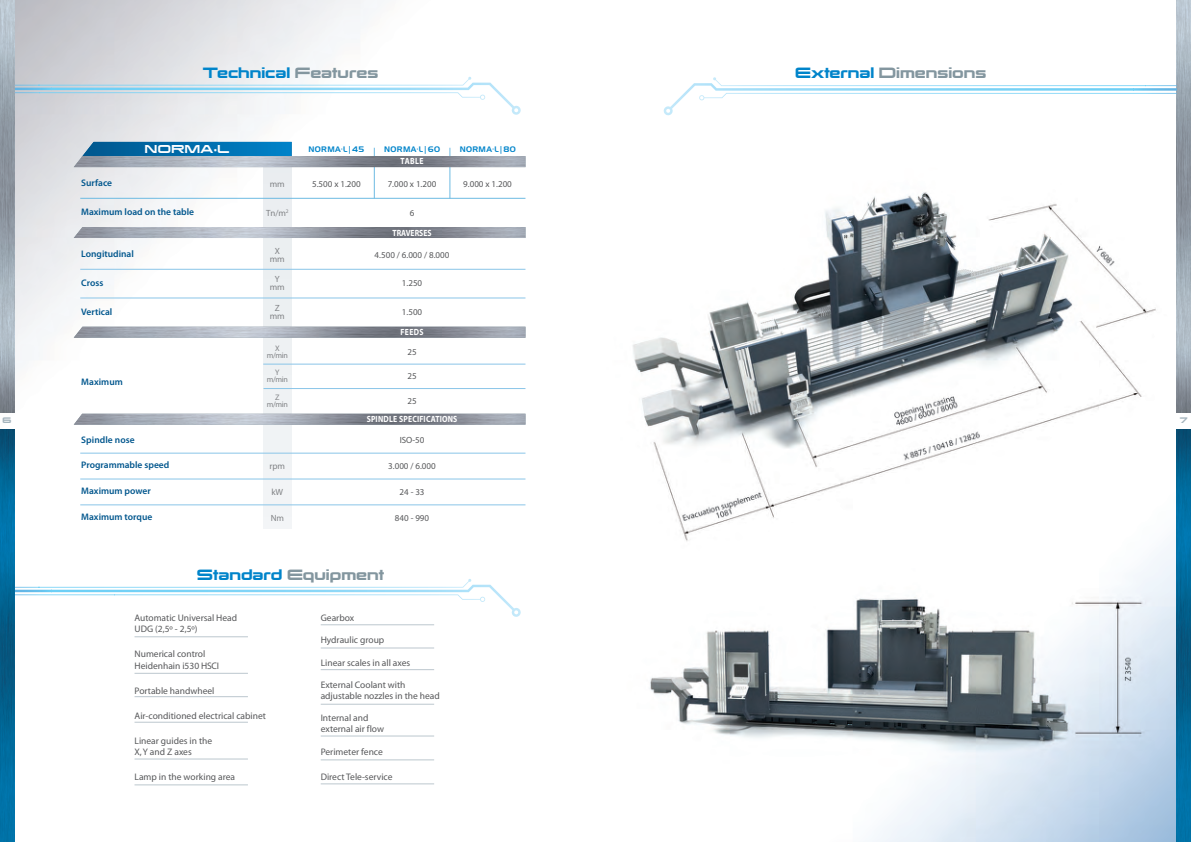
<style>
.page{position:relative;width:1191px;height:842px;background:#fff}
.page>*{position:absolute;margin:0;border:0;box-sizing:border-box;transform-origin:0 0}
.t1{font:13px "Korataki";color:#83969f}
.t2{font:13px "Korataki";color:#0084ca}
.t3{font:10px "Korataki";letter-spacing:.05em;color:#fff}
.t4{font:9.5px/11px "Myriad";color:#57585a}
.t5{font:600 9.5px "Myriad Pro";color:#00568d}
.t6{font:9px "Myriad";color:#57585a}
.t7{font:700 9px "Myriad";letter-spacing:.025em;color:#fff;scale:.85 1}
.t8{font:9px/8px "Myriad";letter-spacing:-.01em;color:#808285;text-align:center}
.t9{font:700 9px "Myriad";color:#fff;scale:.85 1}
.t10{font:8px "Slicker";letter-spacing:.05em;color:#0084ca}
.t11{font:8px/7px "Myriad";letter-spacing:-.04em;color:#808285;text-align:center}
.t12{font:7px "Korataki";color:#a3b3bc}
.s1{color:#83969f}
.s2{font-size:7px}
.s3{color:#0084ca}
</style>
<div class="page">
<img style="left:0;top:0;width:1191px;height:842px">
<svg style="left:14px;top:77px;width:507px;height:38px"></svg>
<svg style="left:14px;top:579px;width:507px;height:38px"></svg>
<img style="left:0;top:429px;width:14px;height:413px">
<img style="left:0;top:0;width:14px;height:412px">
<img style="left:1176px;top:429px;width:15px;height:413px">
<img style="left:1176px;top:0;width:15px;height:412px">
<div style="left:263px;top:156px;width:28px;height:373px;background:#eef1f3"></div>
<hr style="left:80px;top:198px;width:445px;height:1px;background:#6cbae2">
<hr style="left:80px;top:269px;width:445px;height:1px;background:#8ac5e8">
<hr style="left:80px;top:298px;width:445px;height:1px;background:#8ac5e8">
<img style="left:74px;top:414px;width:451px;height:11px">
<hr style="left:80px;top:453px;width:445px;height:1px;background:#8ac5e8">
<hr style="left:80px;top:479px;width:445px;height:1px;background:#8ac5e8">
<hr style="left:80px;top:505px;width:445px;height:1px;background:#8ac5e8">
<hr style="left:263px;top:364px;width:262px;height:1px;background:#8ac5e8">
<hr style="left:263px;top:388px;width:262px;height:1px;background:#8ac5e8">
<img style="left:74px;top:327px;width:451px;height:11px">
<hr style="left:374px;top:148px;width:1px;height:50px;background:#6cbae2">
<hr style="left:449px;top:148px;width:1px;height:50px;background:#6cbae2">
<svg style="left:74px;top:142px;width:451px;height:14px"></svg>
<img style="left:74px;top:156px;width:451px;height:11px">
<img style="left:74px;top:227px;width:451px;height:11px">
<svg style="left:663px;top:77px;width:513px;height:38px"></svg>
<hr style="left:134px;top:637px;width:114px;height:1px;background:#bcc7ce">
<hr style="left:134px;top:673px;width:114px;height:1px;background:#bcc7ce">
<hr style="left:134px;top:696px;width:114px;height:1px;background:#bcc7ce">
<hr style="left:134px;top:722px;width:114px;height:1px;background:#bcc7ce">
<hr style="left:134px;top:759px;width:114px;height:1px;background:#bcc7ce">
<hr style="left:134px;top:785px;width:114px;height:1px;background:#bcc7ce">
<hr style="left:321px;top:625px;width:113px;height:1px;background:#bcc7ce">
<hr style="left:321px;top:648px;width:113px;height:1px;background:#bcc7ce">
<hr style="left:321px;top:669px;width:113px;height:1px;background:#bcc7ce">
<hr style="left:321px;top:704px;width:113px;height:1px;background:#bcc7ce">
<hr style="left:321px;top:736px;width:113px;height:1px;background:#bcc7ce">
<hr style="left:321px;top:760px;width:113px;height:1px;background:#bcc7ce">
<hr style="left:321px;top:784px;width:113px;height:1px;background:#bcc7ce">
<h1 class="t2" style="left:202px;top:67px;width:177px">Technical <span class="s1">Features</span></h1>
<p class="t3" style="left:145px;top:144px;width:86px">NORMA<span class="s2">•</span>L</p>
<p class="t10" style="left:308px;top:144px;width:58px">NORMA•L|45</p>
<p class="t10" style="left:384px;top:144px;width:57px">NORMA•L|60</p>
<p class="t10" style="left:460px;top:144px;width:57px">NORMA•L|80</p>
<p class="t7" style="left:400px;top:158px;width:28px">TABLE</p>
<p class="t5" style="left:81px;top:180px;width:32px">Surface</p>
<p class="t5" style="left:81px;top:209px;width:114px">Maximum load on the table</p>
<p class="t6" style="left:410px;top:209px;width:6px">6</p>
<p class="t6" style="left:312px;top:180px;width:50px">5.500 x 1.200</p>
<p class="t6" style="left:388px;top:180px;width:50px">7.000 x 1.200</p>
<p class="t6" style="left:463px;top:180px;width:50px">9.000 x 1.200</p>
<p class="t8" style="left:270px;top:180px;width:16px">mm</p>
<p class="t8" style="left:266px;top:209px;width:24px">Tn/m<sup>2</sup></p>
<p class="t5" style="left:81px;top:251px;width:54px">Longitudinal</p>
<p class="t5" style="left:81px;top:279px;width:24px">Cross</p>
<p class="t8" style="left:270px;top:247px;width:16px">X mm</p>
<p class="t8" style="left:270px;top:276px;width:16px">Y mm</p>
<p class="t9" style="left:392px;top:229px;width:47px">TRAVERSES</p>
<p class="t6" style="left:375px;top:251px;width:76px">4.500 / 6.000 / 8.000</p>
<p class="t6" style="left:402px;top:280px;width:22px">1.250</p>
<p class="t8" style="left:270px;top:305px;width:16px">Z mm</p>
<p class="t5" style="left:81px;top:308px;width:33px">Vertical</p>
<p class="t6" style="left:402px;top:309px;width:22px">1.500</p>
<p class="t5" style="left:81px;top:378px;width:43px">Maximum</p>
<p class="t11" style="left:267px;top:345px;width:23px">X m/min</p>
<p class="t11" style="left:267px;top:370px;width:23px">Y m/min</p>
<p class="t11" style="left:267px;top:394px;width:23px">Z m/min</p>
<p class="t7" style="left:400px;top:329px;width:29px">FEEDS</p>
<p class="t6" style="left:407px;top:348px;width:11px">25</p>
<p class="t6" style="left:407px;top:373px;width:11px">25</p>
<p class="t6" style="left:407px;top:397px;width:11px">25</p>
<h1 class="t1" style="left:795px;top:67px;width:192px"><span class="s3">External</span> Dimensions</h1>
<p class="t7" style="left:367px;top:416px;width:108px">SPINDLE SPECIFICATIONS</p>
<p class="t12" style="left:3px;top:417px;width:10px">6</p>
<p class="t12" style="left:1179px;top:417px;width:9px">7</p>
<p class="t5" style="left:81px;top:436px;width:55px">Spindle nose</p>
<p class="t5" style="left:81px;top:462px;width:90px">Programmable speed</p>
<p class="t6" style="left:400px;top:437px;width:26px">ISO-50</p>
<p class="t8" style="left:270px;top:463px;width:17px">rpm</p>
<p class="t6" style="left:388px;top:462px;width:49px">3.000 / 6.000</p>
<p class="t5" style="left:81px;top:488px;width:71px">Maximum power</p>
<p class="t8" style="left:271px;top:488px;width:13px">kW</p>
<p class="t6" style="left:399px;top:488px;width:27px">24 - 33</p>
<p class="t5" style="left:81px;top:513px;width:73px">Maximum torque</p>
<p class="t8" style="left:271px;top:514px;width:15px">Nm</p>
<p class="t6" style="left:395px;top:514px;width:36px">840 - 990</p>
<h1 class="t1" style="left:197px;top:569px;width:189px"><span class="s3">Standard</span> Equipment</h1>
<p class="t4" style="left:134px;top:613px;width:104px">Automatic Universal Head<br>UDG (2,5º - 2,5º)</p>
<p class="t4" style="left:134px;top:648px;width:86px;line-height:12.4px">Numerical control<br>Heidenhain i530 HSCI</p>
<p class="t4" style="left:134px;top:686px;width:81px">Portable handwheel</p>
<p class="t4" style="left:134px;top:711px;width:133px">Air-conditioned electrical cabinet</p>
<p class="t4" style="left:134px;top:736px;width:79px">Linear guides in the<br>X, Y and Z axes</p>
<p class="t4" style="left:134px;top:772px;width:102px">Lamp in the working area</p>
<p class="t4" style="left:321px;top:613px;width:35px">Gearbox</p>
<p class="t4" style="left:321px;top:635px;width:65px">Hydraulic group</p>
<p class="t4" style="left:321px;top:658px;width:91px">Linear scales in all axes</p>
<p class="t4" style="left:321px;top:680px;width:121px">External Coolant with adjustable nozzles in the head</p>
<p class="t4" style="left:321px;top:713px;width:65px">Internal and external air flow</p>
<p class="t4" style="left:321px;top:747px;width:64px">Perimeter fence</p>
<p class="t4" style="left:321px;top:772px;width:73px">Direct Tele-service</p>
</div>
